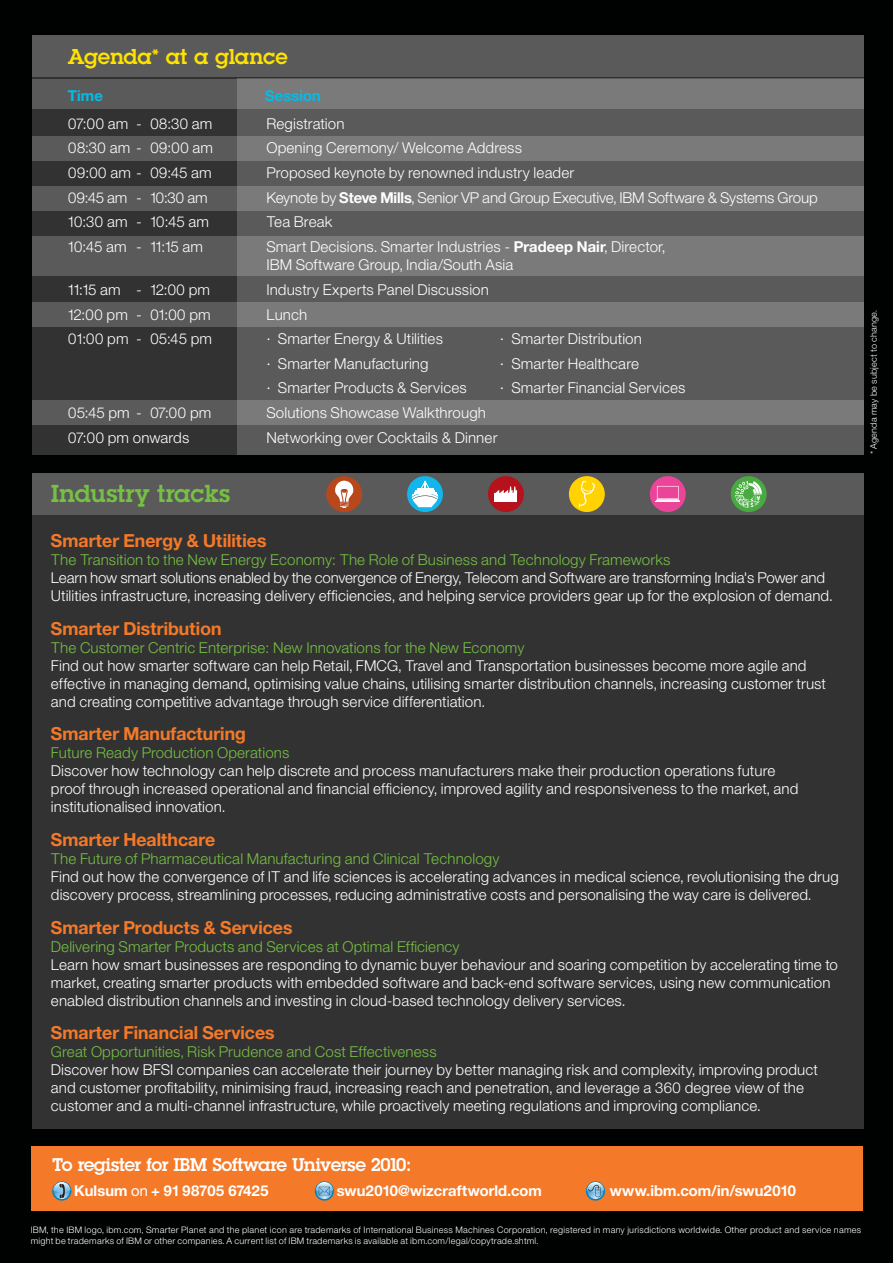
<style>
.page{position:relative;width:893px;height:1263px;background:#000101}
.page>*{position:absolute;margin:0;border:0;box-sizing:border-box;transform-origin:0 0}
.t1{font:600 24px "Lubalinfor IBM";color:#76c044}
.t2{font:600 21px "Lubalinfor IBM";color:#ffe300}
.t3{font:700 18px "Helv Neuefor IBM";letter-spacing:.005em;color:#f47928}
.t4{font:600 18px "Lubalinfor IBM";letter-spacing:-.02em;color:#fff}
.t5{font:300 15px/18px "Helv Neuefor IBM";letter-spacing:.005em;color:#fff}
.t6{font:300 15px "Helv Neuefor IBM";letter-spacing:.005em;color:#76c044}
.t7{font:300 15px "Helv Neuefor IBM";letter-spacing:-.015em;color:#fff}
.t8{font:700 15px "Helv Neuefor IBM";letter-spacing:.01em;color:#fff}
.t9{font:300 15px "Helv Neuefor IBM";letter-spacing:-.02em;color:#fff}
.t10{font:700 15px "Helv Neuefor IBM";letter-spacing:.01em;color:#05bbe7}
.t11{font:300 9px/10.8px "Helv Neuefor IBM";letter-spacing:.025em;color:#fff}
.s1{font-weight:700}
.s2{font-weight:400}
</style>
<div class="page">
<div style="left:32px;top:35px;width:832px;height:420px;background:#323232"></div>
<div style="left:32px;top:473px;width:832px;height:656px;background:#323232"></div>
<div style="left:32px;top:473px;width:832px;height:42px;background:#5a5a5a"></div>
<div style="left:237px;top:79px;width:627px;height:376px;background:#5a5a5a"></div>
<div style="left:31px;top:1146px;width:831px;height:64px;background:#f47928"></div>
<svg style="left:586px;top:1181px;width:19px;height:19px"></svg>
<svg style="left:52px;top:1181px;width:19px;height:19px"></svg>
<svg style="left:315px;top:1181px;width:19px;height:19px"></svg>
<div style="left:731px;top:476px;width:36px;height:36px;background:#49aa42;border-radius:50%"></div>
<svg style="left:735px;top:481px;width:27px;height:27px"></svg>
<svg style="left:407px;top:476px;width:36px;height:36px"></svg>
<svg style="left:412px;top:481px;width:26px;height:26px"></svg>
<div style="left:569px;top:476px;width:36px;height:36px;background:#ffd200;border-radius:50%"></div>
<svg style="left:579px;top:481px;width:16px;height:26px"></svg>
<div style="left:650px;top:476px;width:36px;height:36px;background:#eb4498;border-radius:50%"></div>
<svg style="left:656px;top:486px;width:24px;height:16px"></svg>
<div style="left:488px;top:476px;width:36px;height:36px;background:#b5121b;border-radius:50%"></div>
<div style="left:495px;top:493px;width:22px;height:9px;background:#fff"></div>
<svg style="left:495px;top:486px;width:22px;height:7px"></svg>
<svg style="left:32px;top:79px;width:832px;height:30px;background:#727272"></svg>
<svg style="left:32px;top:136px;width:832px;height:24px;background:#727272"></svg>
<svg style="left:32px;top:186px;width:832px;height:24px;background:#727272"></svg>
<svg style="left:32px;top:303px;width:832px;height:24px;background:#727272"></svg>
<svg style="left:32px;top:400px;width:832px;height:24px;background:#727272"></svg>
<svg style="left:32px;top:236px;width:832px;height:40px;background:#727272"></svg>
<div style="left:326px;top:476px;width:36px;height:36px;background:#b8471b;border-radius:50%"></div>
<svg style="left:335px;top:480px;width:18px;height:28px"></svg>
<div style="left:32px;top:35px;width:832px;height:42px;background:#5a5a5a"></div>
<h2 class="t2" style="left:68px;top:43px;width:221px">Agenda* at a glance</h2>
<p class="t10" style="left:68px;top:86px;width:37px">Time</p>
<p class="t10" style="left:265px;top:86px;width:57px">Session</p>
<p class="t5" style="left:68px;top:114px;width:146px">07:00 am - 08:30 am</p>
<p class="t5" style="left:266px;top:114px;width:80px">Registration</p>
<p class="t5" style="left:68px;top:139px;width:147px">08:30 am - 09:00 am</p>
<p class="t5" style="left:266px;top:139px;width:257px">Opening Ceremony/ Welcome Address</p>
<p class="t5" style="left:68px;top:163px;width:145px">09:00 am - 09:45 am</p>
<p class="t5" style="left:266px;top:163px;width:309px">Proposed keynote by renowned industry leader</p>
<p class="t9" style="left:68px;top:188px;width:141px">09:45 am - 10:30 am</p>
<p class="t7" style="left:266px;top:188px;width:553px">Keynote by <span class="s1">Steve Mills</span>, Senior VP and Group Executive, IBM Software &amp; Systems Group</p>
<p class="t5" style="left:68px;top:212px;width:143px">10:30 am - 10:45 am</p>
<p class="t5" style="left:266px;top:212px;width:68px">Tea Break</p>
<p class="t5" style="left:68px;top:237px;width:137px">10:45 am - 11:15 am</p>
<p class="t5" style="left:266px;top:237px;width:400px;line-height:18.6px">Smart Decisions. Smarter Industries - <span class="s1">Pradeep Nair</span>, Director,<br>IBM Software Group, India/South Asia</p>
<p class="t5" style="left:68px;top:280px;width:144px">11:15 am - 12:00 pm</p>
<p class="t5" style="left:266px;top:280px;width:224px">Industry Experts Panel Discussion</p>
<p class="t5" style="left:68px;top:305px;width:144px">12:00 pm - 01:00 pm</p>
<p class="t5" style="left:266px;top:305px;width:42px">Lunch</p>
<p class="t5" style="left:68px;top:329px;width:146px">01:00 pm - 05:45 pm</p>
<p class="t5" style="left:266px;top:329px;width:178px">· Smarter Energy &amp; Utilities</p>
<p class="t5" style="left:500px;top:329px;width:144px">· Smarter Distribution</p>
<p class="t5" style="left:266px;top:354px;width:164px">· Smarter Manufacturing</p>
<p class="t5" style="left:500px;top:354px;width:141px">· Smarter Healthcare</p>
<p class="t5" style="left:266px;top:379px;width:202px">· Smarter Products &amp; Services</p>
<p class="t5" style="left:500px;top:379px;width:187px">· Smarter Financial Services</p>
<p class="t5" style="left:68px;top:403px;width:145px">05:45 pm - 07:00 pm</p>
<p class="t5" style="left:266px;top:403px;width:221px">Solutions Showcase Walkthrough</p>
<p class="t5" style="left:68px;top:428px;width:123px">07:00 pm onwards</p>
<p class="t5" style="left:266px;top:428px;width:233px">Networking over Cocktails &amp; Dinner</p>
<h1 class="t1" style="left:51px;top:477px;width:181px">Industry tracks</h1>
<p class="t3" style="left:51px;top:529px;width:217px">Smarter Energy &amp; Utilities</p>
<p class="t6" style="left:51px;top:551px;width:621px">The Transition to the New Energy Economy: The Role of Business and Technology Frameworks</p>
<p class="t5" style="left:51px;top:569px;width:783px">Learn how smart solutions enabled by the convergence of Energy, Telecom and Software are transforming India's Power and<br>Utilities infrastructure, increasing delivery efficiencies, and helping service providers gear up for the explosion of demand.</p>
<p class="t3" style="left:51px;top:617px;width:172px">Smarter Distribution</p>
<p class="t6" style="left:51px;top:638px;width:475px">The Customer Centric Enterprise: New Innovations for the New Economy</p>
<p class="t5" style="left:51px;top:656px;width:777px">Find out how smarter software can help Retail, FMCG, Travel and Transportation businesses become more agile and effective in managing demand, optimising value chains, utilising smarter distribution channels, increasing customer trust and creating competitive advantage through service differentiation.</p>
<p class="t3" style="left:51px;top:723px;width:196px">Smarter Manufacturing</p>
<p class="t6" style="left:51px;top:744px;width:240px">Future Ready Production Operations</p>
<p class="t5" style="left:51px;top:762px;width:749px">Discover how technology can help discrete and process manufacturers make their production operations future proof through increased operational and financial efficiency, improved agility and responsiveness to the market, and institutionalised innovation.</p>
<p class="t3" style="left:51px;top:828px;width:166px">Smarter Healthcare</p>
<p class="t6" style="left:51px;top:849px;width:450px">The Future of Pharmaceutical Manufacturing and Clinical Technology</p>
<p class="t5" style="left:51px;top:867px;width:789px">Find out how the convergence of IT and life sciences is accelerating advances in medical science, revolutionising the drug discovery process, streamlining processes, reducing administrative costs and personalising the way care is delivered.</p>
<p class="t3" style="left:51px;top:916px;width:243px">Smarter Products &amp; Services</p>
<p class="t6" style="left:51px;top:937px;width:410px">Delivering Smarter Products and Services at Optimal Efficiency</p>
<p class="t5" style="left:51px;top:955px;width:789px">Learn how smart businesses are responding to dynamic buyer behaviour and soaring competition by accelerating time to market, creating smarter products with embedded software and back-end software services, using new communication enabled distribution channels and investing in cloud-based technology delivery services.</p>
<p class="t3" style="left:51px;top:1021px;width:225px">Smarter Financial Services</p>
<p class="t6" style="left:51px;top:1043px;width:387px">Great Opportunities, Risk Prudence and Cost Effectiveness</p>
<p class="t5" style="left:51px;top:1061px;width:769px">Discover how BFSI companies can accelerate their journey by better managing risk and complexity, improving product and customer profitability, minimising fraud, increasing reach and penetration, and leverage a 360 degree view of the customer and a multi-channel infrastructure, while proactively meeting regulations and improving compliance.</p>
<p class="t11" style="left:868px;top:454px;width:146px;rotate:-90deg">* Agenda may be subject to change.</p>
<p class="t4" style="left:52px;top:1153px;width:361px">To register for IBM Software Universe 2010:</p>
<p class="t8" style="left:74px;top:1181px;width:196px">Kulsum <span class="s2">on</span> + 91 98705 67425</p>
<p class="t8" style="left:337px;top:1181px;width:207px">swu2010@wizcraftworld.com</p>
<p class="t8" style="left:610px;top:1181px;width:188px">www.ibm.com/in/swu2010</p>
<p class="t11" style="left:31px;top:1224px;width:832px">IBM, the IBM logo, ibm.com, Smarter Planet and the planet icon are trademarks of International Business Machines Corporation, registered in many jurisdictions worldwide. Other product and service names might be trademarks of IBM or other companies. A current list of IBM trademarks is available at ibm.com/legal/copytrade.shtml.</p>
</div>
